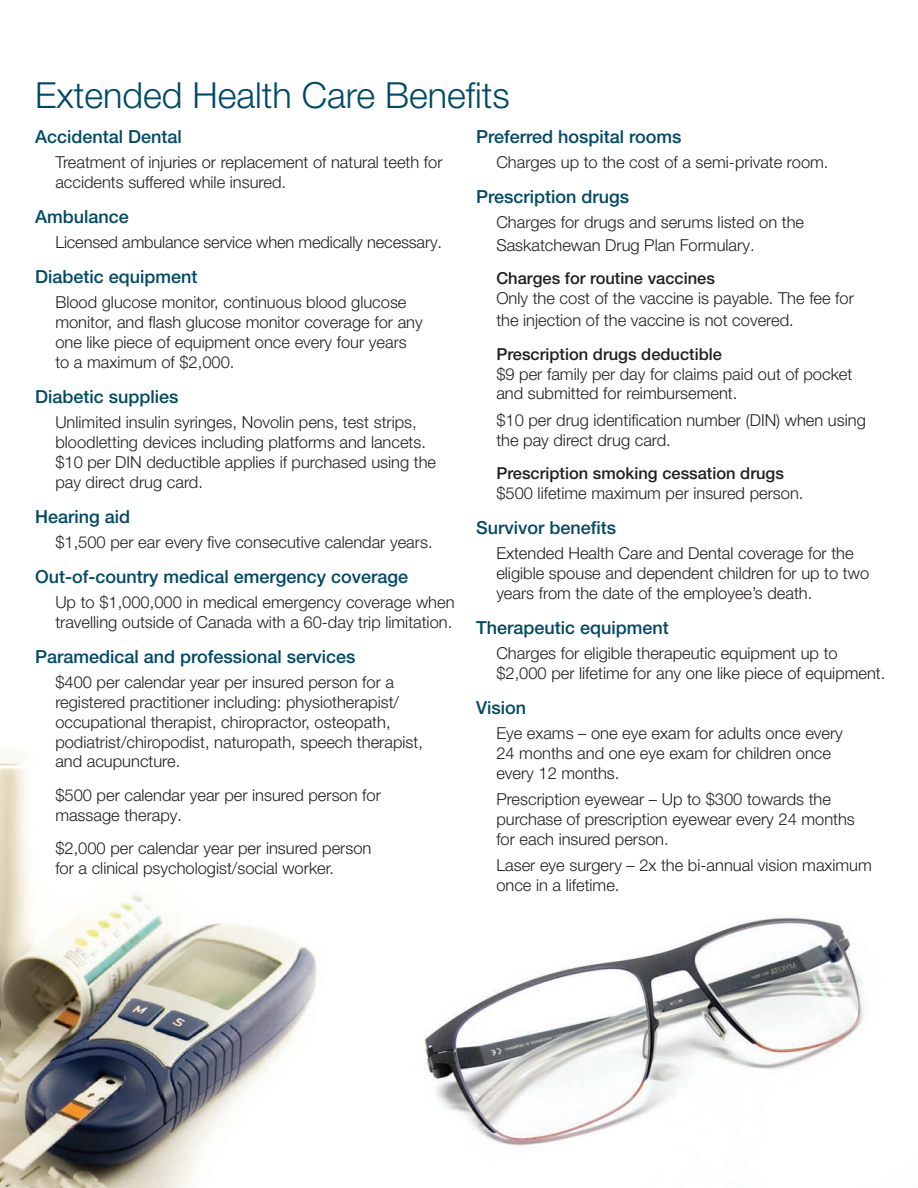
<style>
.page{position:relative;width:918px;height:1188px;background:#fff}
.page>*{position:absolute;margin:0;border:0;box-sizing:border-box;transform-origin:0 0}
.t1{font:300 36px "Helvetica Neue LT Pro";color:#004964}
.t2{font:500 18px "Helvetica Neue LT Pro";color:#004964}
.t3{font:300 16.5px/19.8px "Helvetica Neue LT Pro";color:#231f20}
.t4{font:500 16.5px "Helvetica Neue LT Pro";color:#231f20}
</style>
<div class="page">
<img style="left:0;top:750px;width:317px;height:438px">
<img style="left:424px;top:917px;width:440px;height:229px">
<p class="t1" style="left:35px;top:73px;width:476px">Extended Health Care Benefits</p>
<p class="t2" style="left:35px;top:126px;width:148px">Accidental Dental</p>
<p class="t3" style="left:55px;top:152px;width:389px">Treatment of injuries or replacement of natural teeth for accidents suffered while insured.</p>
<p class="t2" style="left:35px;top:206px;width:95px">Ambulance</p>
<p class="t3" style="left:55px;top:232px;width:388px">Licensed ambulance service when medically necessary.</p>
<p class="t2" style="left:35px;top:266px;width:164px">Diabetic equipment</p>
<p class="t3" style="left:55px;top:292px;width:369px">Blood glucose monitor, continuous blood glucose monitor, and flash glucose monitor coverage for any one like piece of equipment once every four years to a maximum of $2,000.</p>
<p class="t2" style="left:35px;top:386px;width:145px">Diabetic supplies</p>
<p class="t3" style="left:55px;top:412px;width:372px">Unlimited insulin syringes, Novolin pens, test strips, bloodletting devices including platforms and lancets.</p>
<p class="t3" style="left:55px;top:452px;width:382px">$10 per DIN deductible applies if purchased using the pay direct drug card.</p>
<p class="t2" style="left:35px;top:505px;width:97px">Hearing aid</p>
<p class="t3" style="left:55px;top:532px;width:379px">$1,500 per ear every five consecutive calendar years.</p>
<p class="t2" style="left:35px;top:566px;width:375px">Out-of-country medical emergency coverage</p>
<p class="t3" style="left:55px;top:592px;width:401px">Up to $1,000,000 in medical emergency coverage when travelling outside of Canada with a 60-day trip limitation.</p>
<p class="t2" style="left:35px;top:646px;width:322px">Paramedical and professional services</p>
<p class="t3" style="left:55px;top:672px;width:369px">$400 per calendar year per insured person for a registered practitioner including: physiotherapist/ occupational therapist, chiropractor, osteopath, podiatrist/chiropodist, naturopath, speech therapist, and acupuncture.</p>
<p class="t3" style="left:55px;top:785px;width:327px">$500 per calendar year per insured person for massage therapy.</p>
<p class="t3" style="left:55px;top:838px;width:318px">$2,000 per calendar year per insured person for a clinical psychologist/social worker.</p>
<p class="t2" style="left:476px;top:126px;width:207px">Preferred hospital rooms</p>
<p class="t3" style="left:496px;top:152px;width:334px">Charges up to the cost of a semi-private room.</p>
<p class="t2" style="left:476px;top:186px;width:155px">Prescription drugs</p>
<p class="t3" style="left:496px;top:211px;width:309px;line-height:22.5px">Charges for drugs and serums listed on the<br>Saskatchewan Drug Plan Formulary.</p>
<p class="t4" style="left:496px;top:268px;width:220px">Charges for routine vaccines</p>
<p class="t3" style="left:496px;top:287px;width:359px;line-height:22.5px">Only the cost of the vaccine is payable. The fee for the injection of the vaccine is not covered.</p>
<p class="t4" style="left:496px;top:344px;width:227px">Prescription drugs deductible</p>
<p class="t3" style="left:496px;top:363px;width:358px">$9 per family per day for claims paid out of pocket and submitted for reimbursement.</p>
<p class="t3" style="left:496px;top:410px;width:371px">$10 per drug identification number (DIN) when using the pay direct drug card.</p>
<p class="t4" style="left:496px;top:463px;width:289px">Prescription smoking cessation drugs</p>
<p class="t3" style="left:496px;top:483px;width:309px">$500 lifetime maximum per insured person.</p>
<p class="t2" style="left:476px;top:517px;width:142px">Survivor benefits</p>
<p class="t3" style="left:496px;top:543px;width:374px">Extended Health Care and Dental coverage for the eligible spouse and dependent children for up to two years from the date of the employee’s death.</p>
<p class="t2" style="left:476px;top:617px;width:194px">Therapeutic equipment</p>
<p class="t3" style="left:496px;top:643px;width:343px">Charges for eligible therapeutic equipment up to</p>
<p class="t3" style="left:496px;top:663px;width:391px">$2,000 per lifetime for any one like piece of equipment.</p>
<p class="t2" style="left:476px;top:697px;width:52px">Vision</p>
<p class="t3" style="left:496px;top:723px;width:348px">Eye exams – one eye exam for adults once every<br>24 months and one eye exam for children once every 12 months.</p>
<p class="t3" style="left:496px;top:789px;width:360px">Prescription eyewear – Up to $300 towards the purchase of prescription eyewear every 24 months for each insured person.</p>
<p class="t3" style="left:496px;top:855px;width:377px">Laser eye surgery – 2x the bi-annual vision maximum once in a lifetime.</p>
</div>
